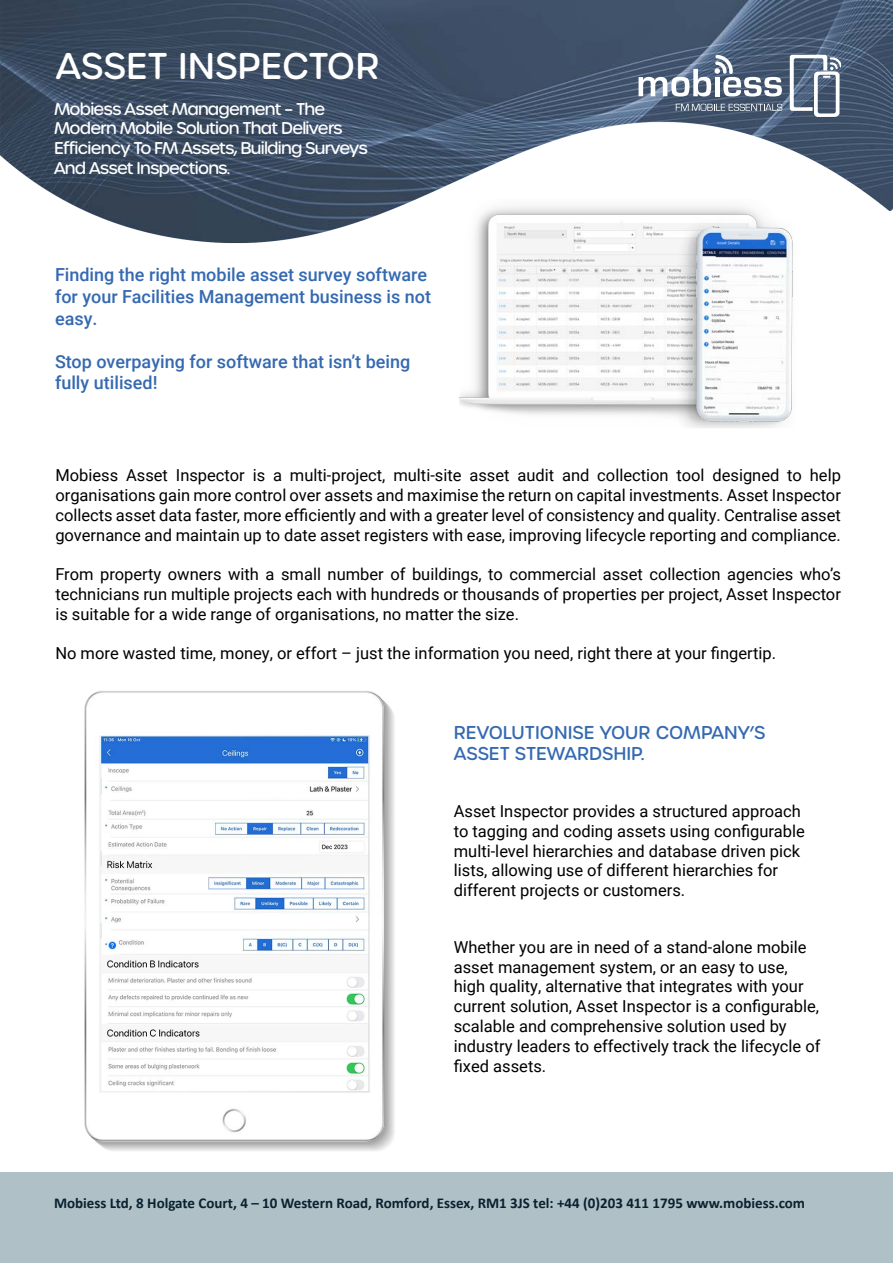
<style>
.page{position:relative;width:893px;height:1263px;background:#fff}
.page>*{position:absolute;margin:0;border:0;box-sizing:border-box;transform-origin:0 0}
.t1{font:500 36px "Urbane Rounded";color:#fff}
.t2{font:500 18px/21.6px "Roboto";color:#3569b1}
.t3{font:500 18px/21.6px "Urbane Rounded";color:#3569b1}
.t4{font:16.5px/19.8px "Roboto";color:#000;text-align:justify}
.t5{font:500 16.5px/19.8px "Urbane Rounded";letter-spacing:-.05em;color:#fff}
.t6{font:700 15px "Calibri";color:#0a212f}
</style>
<div class="page">
<img style="left:0;top:0;width:893px;height:243px">
<div style="left:0;top:1172px;width:893px;height:91px;background:#afc1c7"></div>
<img style="left:84px;top:691px;width:311px;height:460px">
<svg style="left:639px;top:55px;width:143px;height:41px"></svg>
<svg style="left:790px;top:55px;width:51px;height:62px"></svg>
<svg style="left:676px;top:104px;width:106px;height:7px"></svg>
<img style="left:459px;top:200px;width:362px;height:228px">
<h1 class="t1" style="left:56px;top:42px;width:325px">ASSET INSPECTOR</h1>
<p class="t5" style="left:54px;top:99px;width:315px">Mobiess Asset Management – The Modern Mobile Solution That Delivers Efficiency To FM Assets, Building Surveys And Asset Inspections.</p>
<p class="t2" style="left:55px;top:264px;width:378px">Finding the right mobile asset survey software for your Facilities Management business is not easy.</p>
<p class="t2" style="left:55px;top:350px;width:357px">Stop overpaying for software that isn’t being fully utilised!</p>
<p class="t4" style="left:55px;top:465px;width:787px">Mobiess Asset Inspector is a multi-project, multi-site asset audit and collection tool designed to help organisations gain more control over assets and maximise the return on capital investments. Asset Inspector collects asset data faster, more efficiently and with a greater level of consistency and quality. Centralise asset governance and maintain up to date asset registers with ease, improving lifecycle reporting and compliance.</p>
<p class="t4" style="left:55px;top:564px;width:787px">From property owners with a small number of buildings, to commercial asset collection agencies who’s technicians run multiple projects each with hundreds or thousands of properties per project, Asset Inspector is suitable for a wide range of organisations, no matter the size.</p>
<p class="t4" style="left:55px;top:643px;width:722px">No more wasted time, money, or effort – just the information you need, right there at your fingertip.</p>
<p class="t3" style="left:454px;top:721px;width:313px">REVOLUTIONISE YOUR COMPANY’S<br>ASSET STEWARDSHIP.</p>
<p class="t4" style="left:454px;top:800px;width:352px;text-align:left">Asset Inspector provides a structured approach to tagging and coding assets using configurable multi-level hierarchies and database driven pick lists, allowing use of different hierarchies for different projects or customers.</p>
<p class="t4" style="left:454px;top:936px;width:368px;text-align:left">Whether you are in need of a stand-alone mobile asset management system, or an easy to use, high quality, alternative that integrates with your current solution, Asset Inspector is a configurable, scalable and comprehensive solution used by industry leaders to effectively track the lifecycle of fixed assets.</p>
<p class="t6" style="left:54px;top:1193px;width:753px">Mobiess Ltd, 8 Holgate Court, 4 – 10 Western Road, Romford, Essex, RM1 3JS tel: +44 (0)203 411 1795 www.mobiess.com</p>
</div>
